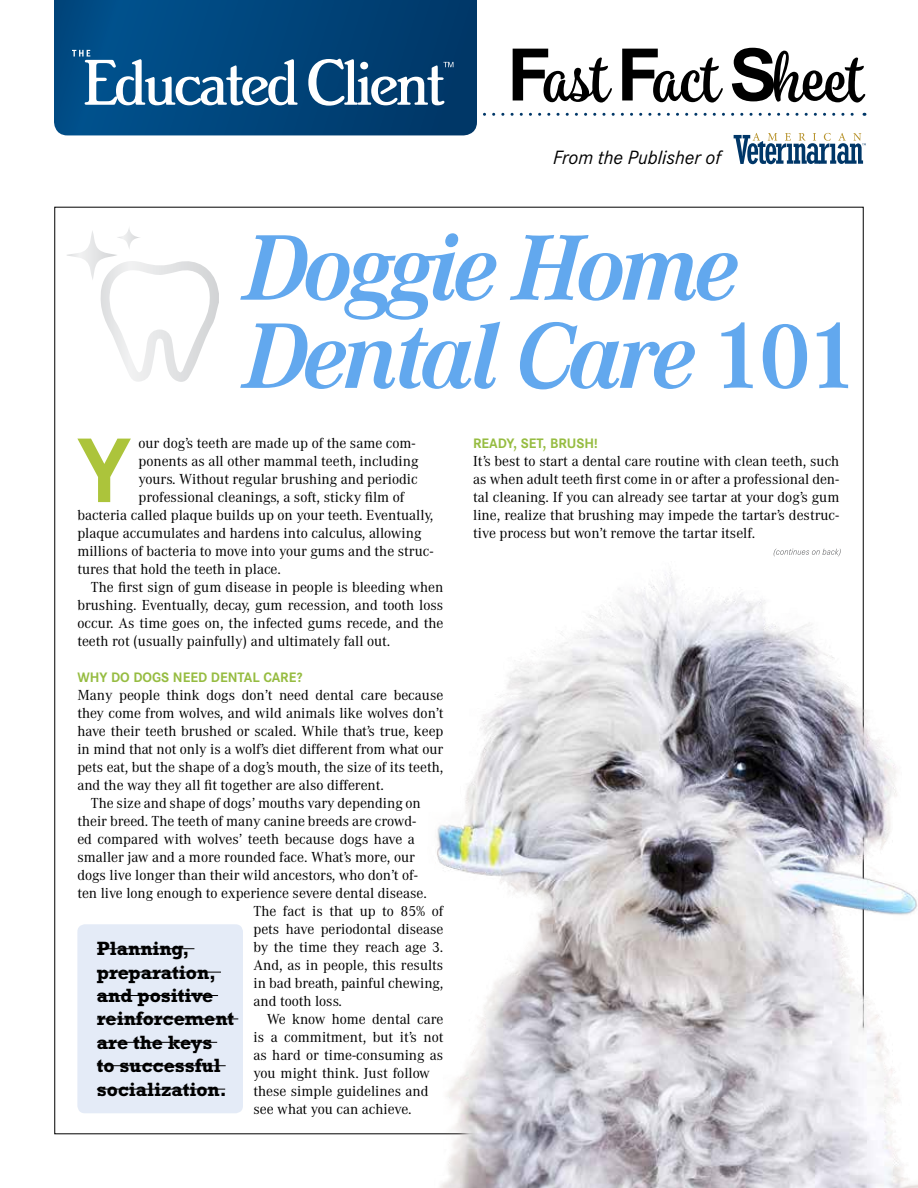
<style>
.page{position:relative;width:918px;height:1188px;background:#fff}
.page>*{position:absolute;margin:0;border:0;box-sizing:border-box;transform-origin:0 0}
.t1{font:700 95.25px "Corporate S";color:#acc43b}
.t2{font:italic 700 91.2px/88.2px "Corporate A";letter-spacing:-.05em;color:#62a8ee}
.t3{font:700 72.45px "Spumante";color:#000}
.t4{font:italic 19.95px "Corporate S";color:#000}
.t5{font:700 19.5px/23.4px "Rockwell Std";color:#000}
.t6{font:14.25px/18px "Corporate A";color:#000;text-align:justify}
.t7{font:700 14.25px "Corporate S";color:#96bc41}
.s1{font-family:"Arial"}
.s2{font-style:normal}
</style>
<div class="page">
<svg style="left:483px;top:113px;width:382px;height:3px"></svg>
<svg style="left:54px;top:0;width:423px;height:135px;background:#00447a"></svg>
<svg style="left:308px;top:59px;width:145px;height:47px"></svg>
<svg style="left:72px;top:50px;width:226px;height:55px"></svg>
<div style="left:77px;top:924px;width:166px;height:189px;background:#e4ebf7;border-radius:8px"></div>
<hr style="left:97px;top:948px;width:97px;height:1px;background:#000">
<hr style="left:97px;top:972px;width:124px;height:1px;background:#000">
<hr style="left:97px;top:995px;width:121px;height:1px;background:#000">
<hr style="left:97px;top:1018px;width:141px;height:1px;background:#000">
<hr style="left:97px;top:1042px;width:120px;height:1px;background:#000">
<hr style="left:97px;top:1065px;width:129px;height:1px;background:#000">
<hr style="left:97px;top:1089px;width:128px;height:1px;background:#000">
<svg style="left:774px;top:549px;width:67px;height:7px"></svg>
<svg style="left:67px;top:228px;width:152px;height:154px"></svg>
<img style="left:333px;top:561px;width:585px;height:627px">
<svg style="left:734px;top:133px;width:132px;height:31px"></svg>
<h3 class="t3" style="left:507px;top:33px;width:360px"><span class="s1">F</span>ast<span class="s1">F</span>act<span class="s1">S</span>heet</h3>
<h3 class="t4" style="left:553px;top:146px;width:170px">From the Publisher of</h3>
<h2 class="t2" style="left:243px;top:223px;width:617px">Doggie Home<br>Dental Care <span class="s2">101</span></h2>
<h1 class="t1" style="left:77px;top:416px;width:55px">Y</h1>
<p class="t6" style="left:139px;top:434px;width:279px">our dog’s teeth are made up of the same com-</p>
<p class="t6" style="left:139px;top:452px;width:281px">ponents as all other mammal teeth, including</p>
<p class="t6" style="left:139px;top:470px;width:281px">yours. Without regular brushing and periodic</p>
<p class="t6" style="left:139px;top:488px;width:267px">professional cleanings, a soft, sticky film of</p>
<p class="t6" style="left:77px;top:506px;width:357px">bacteria called plaque builds up on your teeth. Eventually,</p>
<p class="t6" style="left:77px;top:524px;width:346px">plaque accumulates and hardens into calculus, allowing</p>
<p class="t6" style="left:77px;top:542px;width:358px">millions of bacteria to move into your gums and the struc-</p>
<p class="t6" style="left:77px;top:560px;width:205px">tures that hold the teeth in place.</p>
<p class="t6" style="left:91px;top:578px;width:354px">The first sign of gum disease in people is bleeding when</p>
<p class="t6" style="left:77px;top:596px;width:368px">brushing. Eventually, decay, gum recession, and tooth loss</p>
<p class="t6" style="left:77px;top:614px;width:368px">occur. As time goes on, the infected gums recede, and the</p>
<p class="t6" style="left:77px;top:632px;width:315px">teeth rot (usually painfully) and ultimately fall out.</p>
<p class="t7" style="left:77px;top:669px;width:226px">WHY DO DOGS NEED DENTAL CARE?</p>
<p class="t6" style="left:77px;top:686px;width:367px">Many people think dogs don’t need dental care because</p>
<p class="t6" style="left:77px;top:704px;width:368px">they come from wolves, and wild animals like wolves don’t</p>
<p class="t6" style="left:77px;top:722px;width:368px">have their teeth brushed or scaled. While that’s true, keep</p>
<p class="t6" style="left:77px;top:740px;width:367px">in mind that not only is a wolf’s diet different from what our</p>
<p class="t6" style="left:77px;top:758px;width:367px">pets eat, but the shape of a dog’s mouth, the size of its teeth,</p>
<p class="t6" style="left:77px;top:776px;width:308px">and the way they all fit together are also different.</p>
<p class="t6" style="left:91px;top:794px;width:331px">The size and shape of dogs’ mouths vary depending on</p>
<p class="t6" style="left:77px;top:812px;width:341px">their breed. The teeth of many canine breeds are crowd-</p>
<p class="t6" style="left:77px;top:830px;width:339px">ed compared with wolves’ teeth because dogs have a</p>
<p class="t6" style="left:77px;top:848px;width:339px">smaller jaw and a more rounded face. What’s more, our</p>
<p class="t6" style="left:77px;top:866px;width:342px">dogs live longer than their wild ancestors, who don’t of-</p>
<p class="t6" style="left:77px;top:884px;width:351px">ten live long enough to experience severe dental disease.</p>
<p class="t6" style="left:254px;top:902px;width:191px">The fact is that up to 85% of</p>
<p class="t6" style="left:254px;top:920px;width:191px">pets have periodontal disease</p>
<p class="t6" style="left:254px;top:938px;width:191px">by the time they reach age 3.</p>
<p class="t6" style="left:254px;top:956px;width:191px">And, as in people, this results</p>
<p class="t6" style="left:254px;top:974px;width:191px">in bad breath, painful chewing,</p>
<p class="t6" style="left:254px;top:992px;width:90px">and tooth loss.</p>
<p class="t6" style="left:267px;top:1010px;width:178px">We know home dental care</p>
<p class="t6" style="left:254px;top:1028px;width:191px">is a commitment, but it’s not</p>
<p class="t6" style="left:254px;top:1046px;width:191px">as hard or time-consuming as</p>
<p class="t6" style="left:254px;top:1064px;width:178px">you might think. Just follow</p>
<p class="t6" style="left:254px;top:1082px;width:176px">these simple guidelines and</p>
<p class="t6" style="left:254px;top:1100px;width:160px">see what you can achieve.</p>
<h3 class="t5" style="left:97px;top:937px;width:139px">Planning, preparation, and positive reinforcement are the keys to successful socialization.</h3>
<p class="t7" style="left:473px;top:435px;width:126px">READY, SET, BRUSH!</p>
<p class="t6" style="left:473px;top:452px;width:368px">It’s best to start a dental care routine with clean teeth, such as when adult teeth first come in or after a professional den&shy;tal cleaning. If you can already see tartar at your dog’s gum line, realize that brushing may impede the tartar’s destruc&shy;tive process but won’t remove the tartar itself.</p>
</div>
